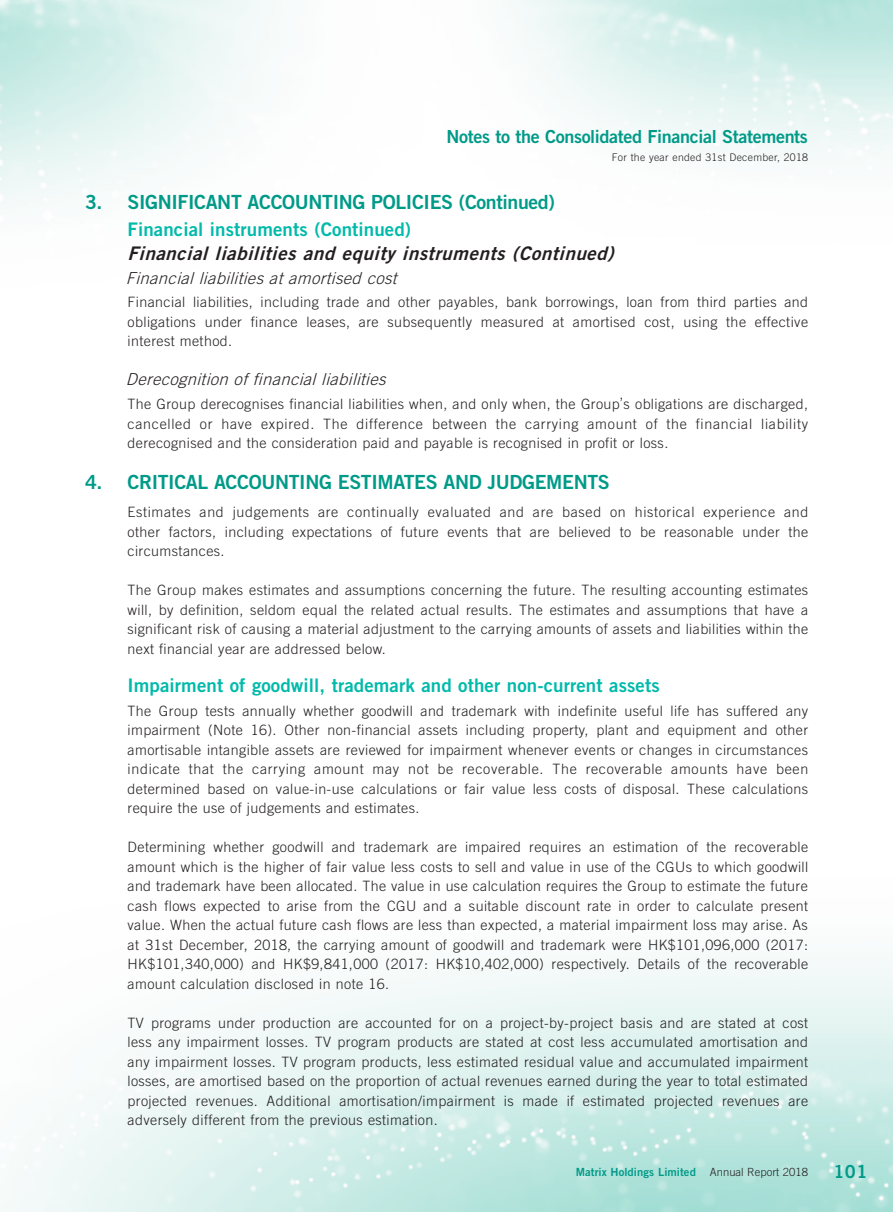
<style>
.page{position:relative;width:893px;height:1212px;background:#fff}
.page>*{position:absolute;margin:0;border:0;box-sizing:border-box;transform-origin:0 0}
.Heading_1{font:19.5px "Trade Gothic LT Std Bd 2";letter-spacing:-.02em;color:#009a88}
.Heading_2{font:18.75px "Trade Gothic LT Std Bd 2";letter-spacing:.005em;color:#00baaa}
.Heading_3{font:italic 18.75px "Trade Gothic LT Std Bd 2";color:#231f20}
.t1{font:18px "Trade Gothic LT Std Bd 2";letter-spacing:-.02em;color:#009a88}
.Heading_4{font:italic 300 16.5px "Trade Gothic LT Std";color:#231f20}
.Body_Text{font:300 14.25px/19.5px "Trade Gothic LT Std";letter-spacing:.03em;color:#231f20;text-align:justify}
.t2{font:11.25px "Trade Gothic LT Std Bd 2";letter-spacing:.005em;color:#009a88}
.t3{font:300 10.5px "Trade Gothic LT Std";letter-spacing:.03em;color:#231f20}
.s1{font-family:"Trade Gothic LT Std";font-weight:300;color:#231f20}
</style>
<div class="page">
<img style="left:0;top:0;width:893px;height:1212px">
<p class="t1" style="left:446px;top:125px;width:363px">Notes to the Consolidated Financial Statements</p>
<p class="t3" style="left:612px;top:152px;width:198px">For the year ended 31st December, 2018</p>
<p class="Heading_1" style="left:85px;top:190px;width:471px">3. SIGNIFICANT ACCOUNTING POLICIES (Continued)</p>
<p class="Heading_2" style="left:128px;top:218px;width:285px">Financial instruments (Continued)</p>
<p class="Heading_3" style="left:128px;top:241px;width:493px">Financial liabilities and equity instruments (Continued)</p>
<p class="Heading_4" style="left:126px;top:268px;width:277px">Financialliabilitiesatamortised cost</p>
<p class="Body_Text" style="left:128px;top:292px;width:682px">Financial liabilities, including trade and other payables, bank borrowings, loan from third parties and obligations under finance leases, are subsequently measured at amortised cost, using the effective interest method.</p>
<p class="Heading_4" style="left:126px;top:370px;width:266px">Derecognition offinancialliabilities</p>
<p class="Body_Text" style="left:128px;top:394px;width:682px">The Group derecognises financial liabilities when, and only when, the Group’s obligations are discharged, cancelled or have expired. The difference between the carrying amount of the financial liability derecognised and the consideration paid and payable is recognised in profit or loss.</p>
<p class="Heading_1" style="left:85px;top:470px;width:526px">4. CRITICAL ACCOUNTING ESTIMATES AND JUDGEMENTS</p>
<p class="Body_Text" style="left:128px;top:502px;width:682px">Estimates and judgements are continually evaluated and are based on historical experience and other factors, including expectations of future events that are believed to be reasonable under the circumstances.</p>
<p class="Body_Text" style="left:128px;top:580px;width:682px">The Group makes estimates and assumptions concerning the future. The resulting accounting estimates will, by definition, seldom equal the related actual results. The estimates and assumptions that have a significant risk of causing a material adjustment to the carrying amounts of assets and liabilities within the next financial year are addressed below.</p>
<p class="Heading_2" style="left:128px;top:674px;width:534px">Impairment of goodwill, trademark and other non-current assets</p>
<p class="Body_Text" style="left:128px;top:701px;width:682px">The Group tests annually whether goodwill and trademark with indefinite useful life has suffered any impairment (Note 16). Other non-financial assets including property, plant and equipment and other amortisable intangible assets are reviewed for impairment whenever events or changes in circumstances indicate that the carrying amount may not be recoverable. The recoverable amounts have been determined based on value-in-use calculations or fair value less costs of disposal. These calculations require the use of judgements and estimates.</p>
<p class="Body_Text" style="left:128px;top:837px;width:682px">Determining whether goodwill and trademark are impaired requires an estimation of the recoverable amount which is the higher of fair value less costs to sell and value in use of the CGUs to which goodwill and trademark have been allocated. The value in use calculation requires the Group to estimate the future cash flows expected to arise from the CGU and a suitable discount rate in order to calculate present value. When the actual future cash flows are less than expected, a material impairment loss may arise. As at 31st December, 2018, the carrying amount of goodwill and trademark were HK$101,096,000 (2017:<br>HK$101,340,000) and HK$9,841,000 (2017: HK$10,402,000) respectively. Details of the recoverable amount calculation disclosed in note 16.</p>
<p class="Body_Text" style="left:128px;top:1013px;width:682px">TV programs under production are accounted for on a project-by-project basis and are stated at cost less any impairment losses. TV program products are stated at cost less accumulated amortisation and any impairment losses. TV program products, less estimated residual value and accumulated impairment losses, are amortised based on the proportion of actual revenues earned during the year to total estimated projected revenues. Additional amortisation/impairment is made if estimated projected revenues are adversely different from the previous estimation.</p>
<p class="t2" style="left:576px;top:1165px;width:234px">Matrix Holdings Limited <span class="s1">Annual Report 2018</span></p>
<p class="t1" style="left:833px;top:1160px;width:36px">101</p>
</div>
